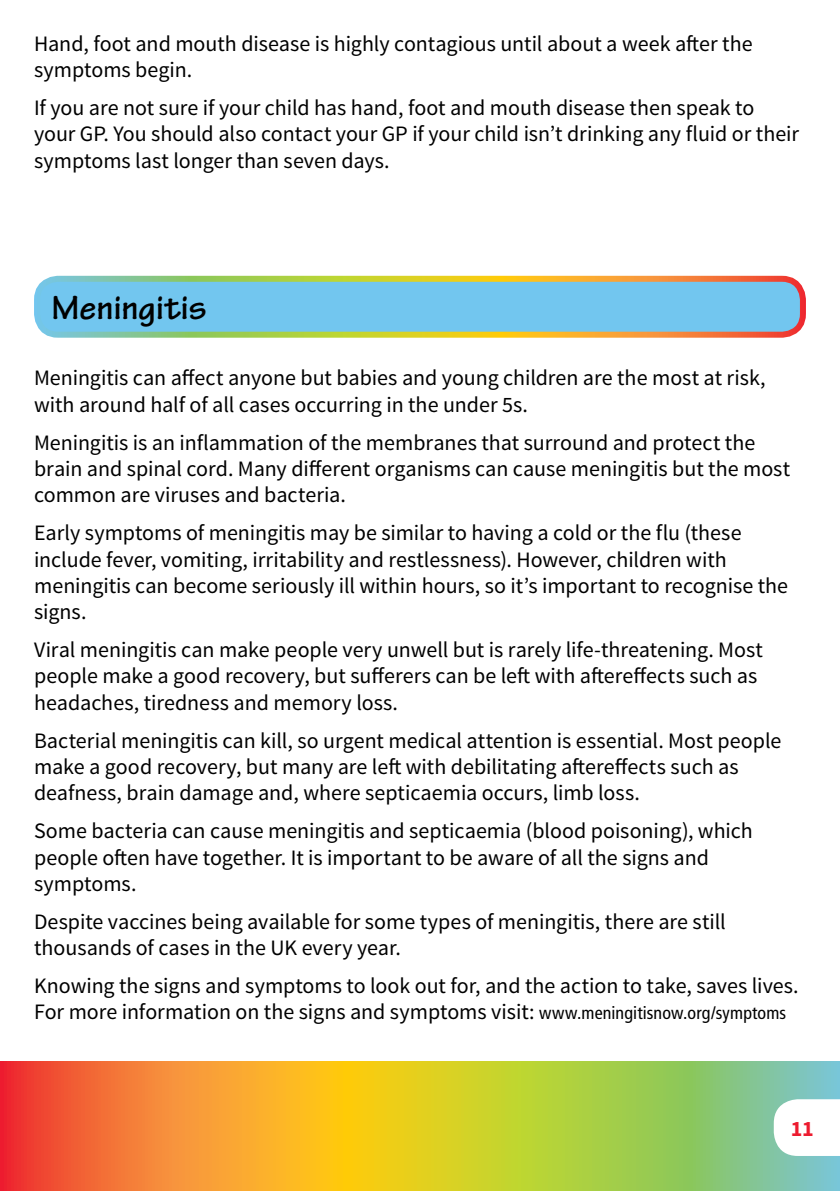
<style>
.page{position:relative;width:840px;height:1191px;background:#fff}
.page>*{position:absolute;margin:0;border:0;box-sizing:border-box;transform-origin:0 0}
.t1{font:700 36px "Tekton Pro";color:#000}
.t2{font:22px/26.4px "Source Sans Pro";color:#000}
.t3{font:700 22px "Source Sans Pro";color:#ed1b2f}
.s1{font-family:"Frutiger";font-stretch:condensed;font-size:18px}
</style>
<div class="page">
<svg style="left:0;top:1061px;width:839px;height:130px;background:#cfaf3f"></svg>
<svg style="left:773px;top:1099px;width:66px;height:57px"></svg>
<div style="left:37px;top:279px;width:765px;height:56px;background:#72c6ef;border-radius:21px"></div>
<div style="left:34px;top:276px;width:771px;height:62px;border:6px solid #fff;border-radius:21px"></div>
<p class="t2" style="left:34px;top:30px;width:719px">Hand, foot and mouth disease is highly contagious until about a week after the symptoms begin.</p>
<p class="t2" style="left:34px;top:95px;width:766px">If you are not sure if your child has hand, foot and mouth disease then speak to your GP. You should also contact your GP if your child isn’t drinking any fluid or their symptoms last longer than seven days.</p>
<h1 class="t1" style="left:51px;top:286px;width:156px">Meningitis</h1>
<p class="t2" style="left:34px;top:365px;width:732px">Meningitis can affect anyone but babies and young children are the most at risk, with around half of all cases occurring in the under 5s.</p>
<p class="t2" style="left:34px;top:429px;width:757px">Meningitis is an inflammation of the membranes that surround and protect the brain and spinal cord. Many different organisms can cause meningitis but the most common are viruses and bacteria.</p>
<p class="t2" style="left:34px;top:520px;width:755px">Early symptoms of meningitis may be similar to having a cold or the flu (these include fever, vomiting, irritability and restlessness). However, children with meningitis can become seriously ill within hours, so it’s important to recognise the signs.</p>
<p class="t2" style="left:34px;top:637px;width:730px">Viral meningitis can make people very unwell but is rarely life-threatening. Most people make a good recovery, but sufferers can be left with aftereffects such as headaches, tiredness and memory loss.</p>
<p class="t2" style="left:34px;top:727px;width:748px">Bacterial meningitis can kill, so urgent medical attention is essential. Most people make a good recovery, but many are left with debilitating aftereffects such as deafness, brain damage and, where septicaemia occurs, limb loss.</p>
<p class="t2" style="left:34px;top:818px;width:719px">Some bacteria can cause meningitis and septicaemia (blood poisoning), which people often have together. It is important to be aware of all the signs and symptoms.</p>
<p class="t2" style="left:34px;top:908px;width:692px">Despite vaccines being available for some types of meningitis, there are still thousands of cases in the UK every year.</p>
<p class="t2" style="left:34px;top:972px;width:765px">Knowing the signs and symptoms to look out for, and the action to take, saves lives.<br>For more information on the signs and symptoms visit: <span class="s1">www.meningitisnow.org/symptoms</span></p>
<p class="t3" style="left:790px;top:1114px;width:24px">11</p>
</div>
